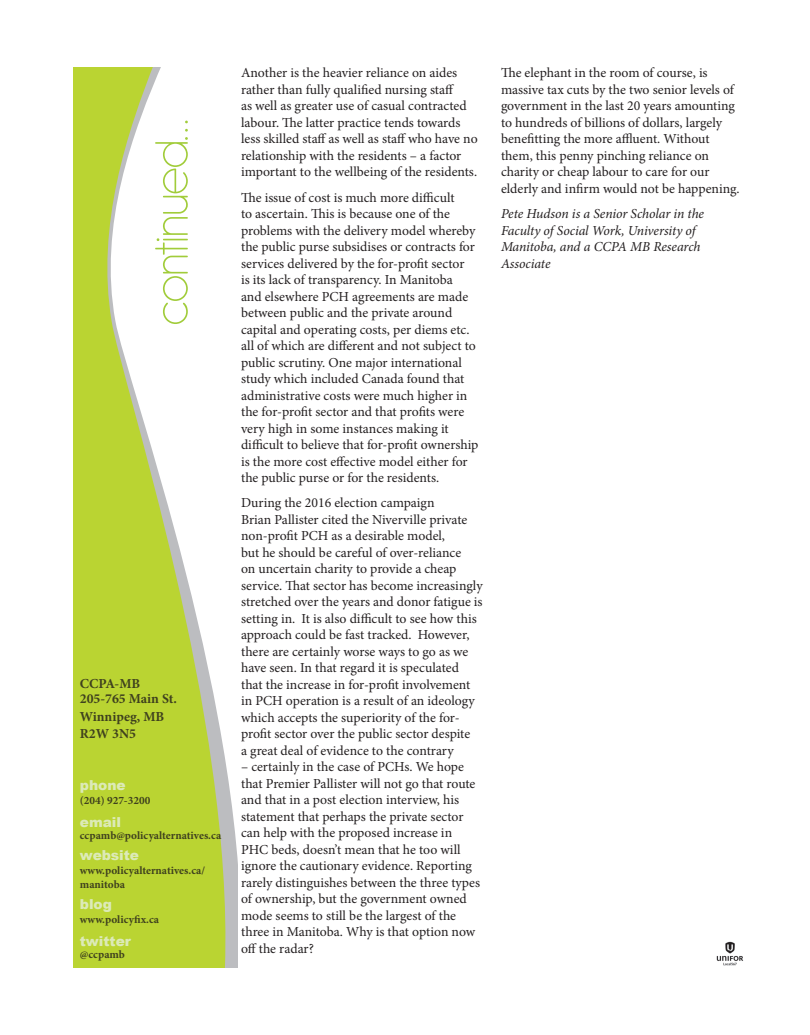
<style>
.page{position:relative;width:810px;height:1035px;background:#fff}
.page>*{position:absolute;margin:0;border:0;box-sizing:border-box;transform-origin:0 0}
.t1{font:200 51.25px "Antipasto";letter-spacing:-.04em;color:#a1cc3a}
.t2{font:13.75px/16.5px "Minion Pro";letter-spacing:-.005em;color:#231f20}
.t3{font:italic 13.75px/16.5px "Minion Pro";letter-spacing:-.01em;color:#231f20}
.t4{font:700 13.75px/15px "Minion Pro";color:#3f411e}
.t5{font:900 13.75px "Arial";color:#dceab8}
.t6{font:700 11.25px/13.8px "Minion Pro";color:#3f411e}
</style>
<div class="page">
<svg style="left:74px;top:68px;width:163px;height:900px;fill:#bad432"></svg>
<img style="left:716px;top:941px;width:28px;height:25px">
<h1 class="t1" style="left:142px;top:326px;width:210px;rotate:-90deg">continued...</h1>
<p class="t4" style="left:80px;top:676px;width:99px">CCPA-MB<br>205-765 Main St.</p>
<p class="t4" style="left:80px;top:707px;width:86px;line-height:17.5px">Winnipeg, MB<br>R2W 3N5</p>
<p class="t5" style="left:80px;top:775px;width:47px">phone</p>
<p class="t6" style="left:80px;top:794px;width:72px">(204) 927-3200</p>
<p class="t6" style="left:80px;top:829px;width:143px">ccpamb@policyalternatives.ca</p>
<p class="t6" style="left:80px;top:864px;width:127px">www.policyalternatives.ca/ manitoba</p>
<p class="t6" style="left:80px;top:912px;width:81px">www.policyfix.ca</p>
<p class="t6" style="left:80px;top:947px;width:47px">@ccpamb</p>
<p class="t5" style="left:80px;top:812px;width:43px">email</p>
<p class="t5" style="left:80px;top:845px;width:61px">website</p>
<p class="t5" style="left:80px;top:895px;width:34px">blog</p>
<p class="t5" style="left:80px;top:931px;width:53px">twitter</p>
<p class="t2" style="left:241px;top:65px;width:238px">Another is the heavier reliance on aides rather than fully qualified nursing staff<br>as well as greater use of casual contracted labour. The latter practice tends towards less skilled staff as well as staff who have no relationship with the residents – a factor important to the wellbeing of the residents.</p>
<p class="t2" style="left:241px;top:189px;width:239px">The issue of cost is much more difficult<br>to ascertain. This is because one of the problems with the delivery model whereby the public purse subsidises or contracts for services delivered by the for-profit sector<br>is its lack of transparency. In Manitoba<br>and elsewhere PCH agreements are made between public and the private around capital and operating costs, per diems etc. all of which are different and not subject to public scrutiny. One major international study which included Canada found that administrative costs were much higher in the for-profit sector and that profits were very high in some instances making it difficult to believe that for-profit ownership is the more cost effective model either for the public purse or for the residents.</p>
<p class="t2" style="left:241px;top:495px;width:243px">During the 2016 election campaign<br>Brian Pallister cited the Niverville private non-profit PCH as a desirable model,<br>but he should be careful of over-reliance<br>on uncertain charity to provide a cheap service. That sector has become increasingly stretched over the years and donor fatigue is setting in. It is also difficult to see how this approach could be fast tracked. However, there are certainly worse ways to go as we have seen. In that regard it is speculated that the increase in for-profit involvement in PCH operation is a result of an ideology which accepts the superiority of the for&shy;profit sector over the public sector despite<br>a great deal of evidence to the contrary</p>
<p class="t2" style="left:241px;top:759px;width:241px">– certainly in the case of PCHs. We hope that Premier Pallister will not go that route and that in a post election interview, his statement that perhaps the private sector can help with the proposed increase in PHC beds, doesn’t mean that he too will ignore the cautionary evidence. Reporting rarely distinguishes between the three types of ownership, but the government owned mode seems to still be the largest of the three in Manitoba. Why is that option now off the radar?</p>
<p class="t2" style="left:501px;top:65px;width:240px">The elephant in the room of course, is massive tax cuts by the two senior levels of government in the last 20 years amounting to hundreds of billions of dollars, largely benefitting the more affluent. Without them, this penny pinching reliance on charity or cheap labour to care for our elderly and infirm would not be happening.</p>
<p class="t3" style="left:501px;top:206px;width:205px">Pete Hudson is a Senior Scholar in the<br>Faculty of Social Work, University of<br>Manitoba, and a CCPA MB Research<br>Associate</p>
</div>
